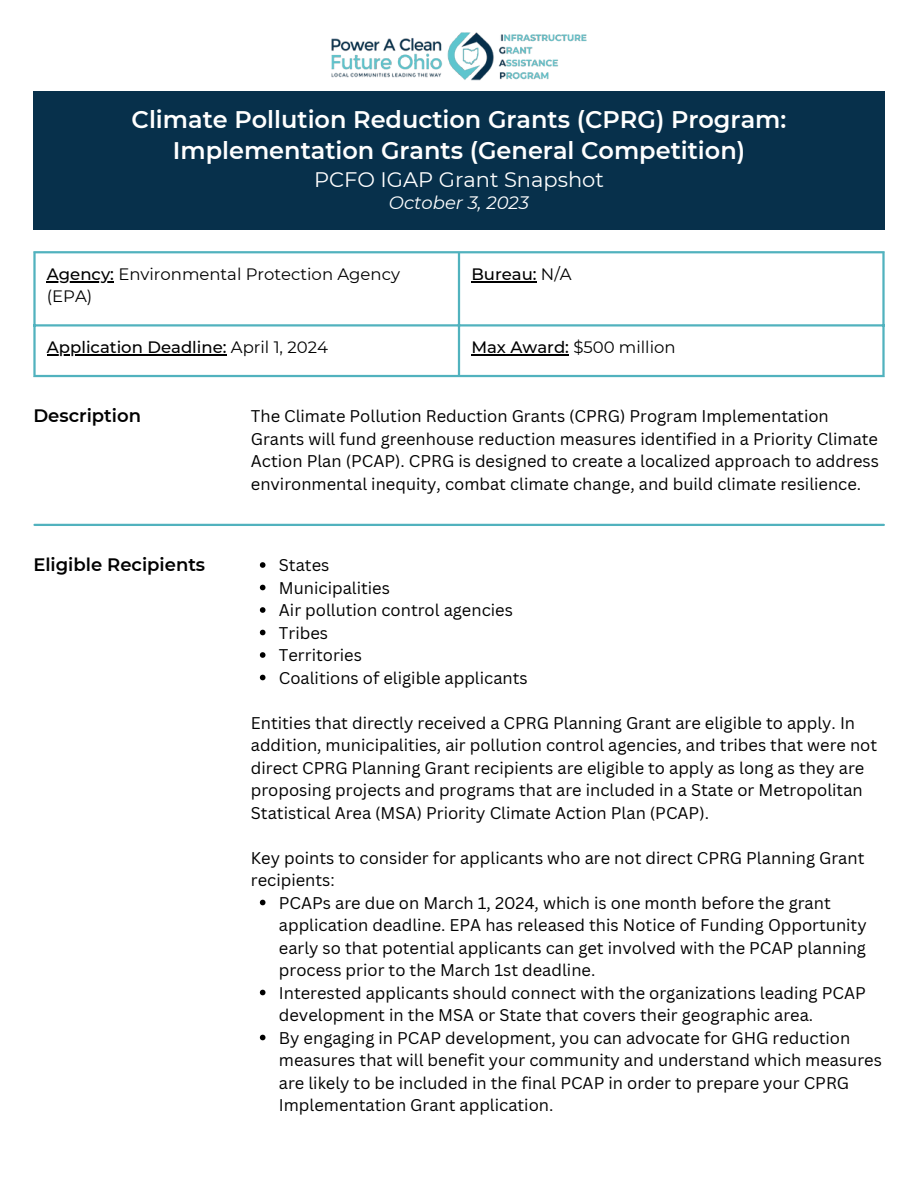
<style>
.page{position:relative;width:918px;height:1188px;background:#fff}
.page>*{position:absolute;margin:0;border:0;box-sizing:border-box;transform-origin:0 0}
.t1{font:600 24px/30.3px "Montserrat";color:#fff;text-align:center}
.t2{font:21px "Montserrat";color:#fff}
.t3{font:600 18px "Montserrat";color:#000}
.t4{font:italic 18px "Montserrat";color:#fff}
.t5{font:16.5px/22.5px "Canva Sans";color:#000}
.t6{font:16.5px/22.5px "Montserrat";color:#000}
.t7{font:500 16.5px "Montserrat";color:#000}
.s1{font-weight:500}
.s2{font-weight:400}
</style>
<div class="page">
<hr style="left:47px;top:281px;width:67px;height:1px;background:#000">
<hr style="left:471px;top:281px;width:66px;height:1px;background:#000">
<hr style="left:47px;top:354px;width:180px;height:1px;background:#000">
<hr style="left:471px;top:354px;width:98px;height:1px;background:#000">
<hr style="left:33px;top:253px;width:3px;height:122px;background:#51b2be">
<hr style="left:458px;top:253px;width:2px;height:122px;background:#51b2be">
<hr style="left:882px;top:253px;width:3px;height:122px;background:#51b2be">
<hr style="left:33px;top:251px;width:852px;height:2px;background:#51b2be">
<hr style="left:33px;top:324px;width:852px;height:3px;background:#51b2be">
<hr style="left:33px;top:375px;width:852px;height:2px;background:#51b2be">
<div style="left:33px;top:92px;width:852px;height:138px;background:#07304b"></div>
<hr style="left:34px;top:524px;width:850px;height:2px;background:#51b2be">
<img style="left:331px;top:33px;width:256px;height:48px">
<svg style="left:260px;top:562px;width:5px;height:6px"></svg>
<svg style="left:260px;top:585px;width:5px;height:5px"></svg>
<svg style="left:260px;top:607px;width:5px;height:6px"></svg>
<svg style="left:260px;top:630px;width:5px;height:5px"></svg>
<svg style="left:260px;top:652px;width:5px;height:6px"></svg>
<svg style="left:260px;top:675px;width:5px;height:5px"></svg>
<svg style="left:260px;top:900px;width:5px;height:5px"></svg>
<svg style="left:260px;top:990px;width:5px;height:5px"></svg>
<svg style="left:260px;top:1035px;width:5px;height:5px"></svg>
<p class="t1" style="left:132px;top:104px;width:656px">Climate Pollution Reduction Grants (CPRG) Program:<br>Implementation Grants (General Competition)</p>
<p class="t2" style="left:314px;top:166px;width:291px">PCFO IGAP Grant Snapshot</p>
<p class="t4" style="left:389px;top:192px;width:142px">October 3, 2023</p>
<p class="t6" style="left:47px;top:263px;width:355px"><span class="s1">Agency:</span> Environmental Protection Agency (EPA)</p>
<p class="t7" style="left:471px;top:264px;width:102px">Bureau: <span class="s2">N/A</span></p>
<p class="t7" style="left:47px;top:337px;width:283px">Application Deadline: <span class="s2">April 1, 2024</span></p>
<p class="t6" style="left:471px;top:336px;width:206px"><span class="s1">Max Award:</span> $500 million</p>
<p class="t3" style="left:33px;top:405px;width:109px">Description</p>
<p class="t5" style="left:251px;top:405px;width:630px">The Climate Pollution Reduction Grants (CPRG) Program Implementation Grants will fund greenhouse reduction measures identified in a Priority Climate Action Plan (PCAP). CPRG is designed to create a localized approach to address environmental inequity, combat climate change, and build climate resilience.</p>
<p class="t3" style="left:33px;top:554px;width:173px">Eligible Recipients</p>
<p class="t5" style="left:279px;top:554px;width:52px">States</p>
<p class="t5" style="left:279px;top:576px;width:113px">Municipalities</p>
<p class="t5" style="left:279px;top:599px;width:236px">Air pollution control agencies</p>
<p class="t5" style="left:279px;top:621px;width:51px">Tribes</p>
<p class="t5" style="left:279px;top:644px;width:85px">Territories</p>
<p class="t5" style="left:279px;top:666px;width:250px">Coalitions of eligible applicants</p>
<p class="t5" style="left:251px;top:711px;width:628px">Entities that directly received a CPRG Planning Grant are eligible to apply. In addition, municipalities, air pollution control agencies, and tribes that were not direct CPRG Planning Grant recipients are eligible to apply as long as they are proposing projects and programs that are included in a State or Metropolitan Statistical Area (MSA) Priority Climate Action Plan (PCAP).</p>
<p class="t5" style="left:251px;top:846px;width:615px">Key points to consider for applicants who are not direct CPRG Planning Grant recipients:</p>
<p class="t5" style="left:279px;top:891px;width:589px">PCAPs are due on March 1, 2024, which is one month before the grant application deadline. EPA has released this Notice of Funding Opportunity early so that potential applicants can get involved with the PCAP planning process prior to the March 1st deadline.</p>
<p class="t5" style="left:279px;top:981px;width:588px">Interested applicants should connect with the organizations leading PCAP development in the MSA or State that covers their geographic area.</p>
<p class="t5" style="left:279px;top:1026px;width:604px">By engaging in PCAP development, you can advocate for GHG reduction measures that will benefit your community and understand which measures are likely to be included in the final PCAP in order to prepare your CPRG Implementation Grant application.</p>
</div>
